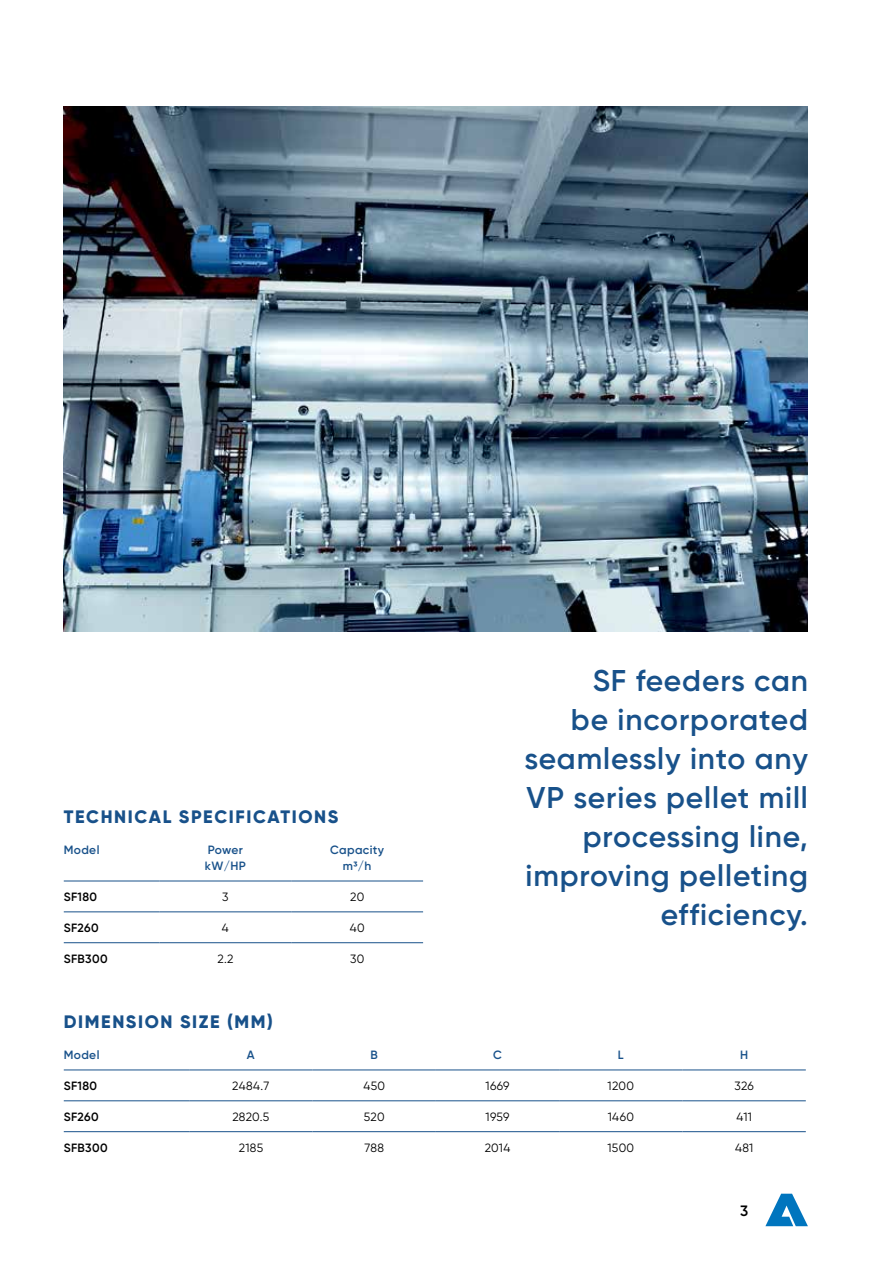
<style>
.page{position:relative;width:893px;height:1263px;background:#fff}
.page>*{position:absolute;margin:0;border:0;box-sizing:border-box;transform-origin:0 0}
.t1{font:600 30px/39px "Gilroy";letter-spacing:.03em;color:#18518a;text-align:right}
.t2{font:800 18px "Gilroy";letter-spacing:.09em;color:#18518a}
.t3{font:600 15px "Gilroy";color:#000}
.t4{font:12px "Gilroy";letter-spacing:.03em;color:#000}
.t5{font:600 12px/16.5px "Gilroy";letter-spacing:.03em;color:#18518a}
.t6{font:600 12px "Gilroy";letter-spacing:.03em;color:#000}
</style>
<div class="page">
<svg style="left:765px;top:1194px;width:43px;height:32px"></svg>
<hr style="left:64px;top:881px;width:95px;height:1px;background:#18518a">
<hr style="left:159px;top:881px;width:132px;height:1px;background:#18518a">
<hr style="left:291px;top:881px;width:132px;height:1px;background:#18518a">
<hr style="left:64px;top:911px;width:95px;height:1px;background:#18518a">
<hr style="left:159px;top:911px;width:132px;height:1px;background:#18518a">
<hr style="left:291px;top:911px;width:132px;height:1px;background:#18518a">
<hr style="left:64px;top:942px;width:95px;height:1px;background:#18518a">
<hr style="left:159px;top:942px;width:132px;height:1px;background:#18518a">
<hr style="left:291px;top:942px;width:132px;height:1px;background:#18518a">
<hr style="left:64px;top:1069px;width:125px;height:1px;background:#18518a">
<hr style="left:189px;top:1069px;width:124px;height:1px;background:#18518a">
<hr style="left:313px;top:1069px;width:123px;height:1px;background:#18518a">
<hr style="left:436px;top:1069px;width:123px;height:1px;background:#18518a">
<hr style="left:559px;top:1069px;width:123px;height:1px;background:#18518a">
<hr style="left:682px;top:1069px;width:124px;height:1px;background:#18518a">
<hr style="left:64px;top:1100px;width:125px;height:1px;background:#18518a">
<hr style="left:189px;top:1100px;width:124px;height:1px;background:#18518a">
<hr style="left:313px;top:1100px;width:123px;height:1px;background:#18518a">
<hr style="left:436px;top:1100px;width:123px;height:1px;background:#18518a">
<hr style="left:559px;top:1100px;width:123px;height:1px;background:#18518a">
<hr style="left:682px;top:1100px;width:124px;height:1px;background:#18518a">
<hr style="left:64px;top:1131px;width:125px;height:1px;background:#18518a">
<hr style="left:189px;top:1131px;width:124px;height:1px;background:#18518a">
<hr style="left:313px;top:1131px;width:123px;height:1px;background:#18518a">
<hr style="left:436px;top:1131px;width:123px;height:1px;background:#18518a">
<hr style="left:559px;top:1131px;width:123px;height:1px;background:#18518a">
<hr style="left:682px;top:1131px;width:124px;height:1px;background:#18518a">
<img style="left:64px;top:106px;width:744px;height:525px">
<p class="t2" style="left:64px;top:805px;width:276px">TECHNICAL SPECIFICATIONS</p>
<p class="t5" style="left:64px;top:841px;width:37px">Model</p>
<p class="t5" style="left:205px;top:841px;width:43px">Power kW/HP</p>
<p class="t5" style="left:330px;top:841px;width:56px;text-align:center">Capacity m3/h</p>
<p class="t6" style="left:64px;top:889px;width:35px">SF180</p>
<p class="t4" style="left:222px;top:890px;width:8px">3</p>
<p class="t4" style="left:350px;top:890px;width:16px">20</p>
<p class="t6" style="left:64px;top:920px;width:36px">SF260</p>
<p class="t4" style="left:222px;top:920px;width:8px">4</p>
<p class="t4" style="left:350px;top:920px;width:16px">40</p>
<p class="t6" style="left:64px;top:951px;width:45px">SFB300</p>
<p class="t4" style="left:217px;top:951px;width:18px">2.2</p>
<p class="t4" style="left:350px;top:951px;width:16px">30</p>
<p class="t1" style="left:524px;top:661px;width:285px">SF feeders can<br>be incorporated seamlessly into any<br>VP series pellet mill processing line, improving pelleting efficiency.</p>
<p class="t2" style="left:64px;top:1011px;width:211px">DIMENSION SIZE (MM)</p>
<p class="t5" style="left:64px;top:1047px;width:37px">Model</p>
<p class="t5" style="left:247px;top:1047px;width:9px">A</p>
<p class="t5" style="left:371px;top:1047px;width:9px">B</p>
<p class="t5" style="left:493px;top:1047px;width:10px">C</p>
<p class="t5" style="left:618px;top:1047px;width:7px">L</p>
<p class="t5" style="left:740px;top:1047px;width:10px">H</p>
<p class="t6" style="left:64px;top:1078px;width:35px">SF180</p>
<p class="t4" style="left:232px;top:1079px;width:39px">2484.7</p>
<p class="t4" style="left:363px;top:1079px;width:23px">450</p>
<p class="t4" style="left:486px;top:1079px;width:25px">1669</p>
<p class="t4" style="left:608px;top:1079px;width:28px">1200</p>
<p class="t4" style="left:734px;top:1079px;width:21px">326</p>
<p class="t6" style="left:64px;top:1109px;width:36px">SF260</p>
<p class="t4" style="left:232px;top:1109px;width:39px">2820.5</p>
<p class="t4" style="left:364px;top:1109px;width:22px">520</p>
<p class="t4" style="left:486px;top:1109px;width:25px">1959</p>
<p class="t4" style="left:608px;top:1109px;width:28px">1460</p>
<p class="t4" style="left:736px;top:1109px;width:17px">411</p>
<p class="t6" style="left:64px;top:1140px;width:45px">SFB300</p>
<p class="t4" style="left:239px;top:1140px;width:26px">2185</p>
<p class="t4" style="left:364px;top:1140px;width:21px">788</p>
<p class="t4" style="left:485px;top:1140px;width:27px">2014</p>
<p class="t4" style="left:607px;top:1140px;width:28px">1500</p>
<p class="t4" style="left:735px;top:1140px;width:20px">481</p>
<p class="t3" style="left:740px;top:1201px;width:10px">3</p>
</div>
